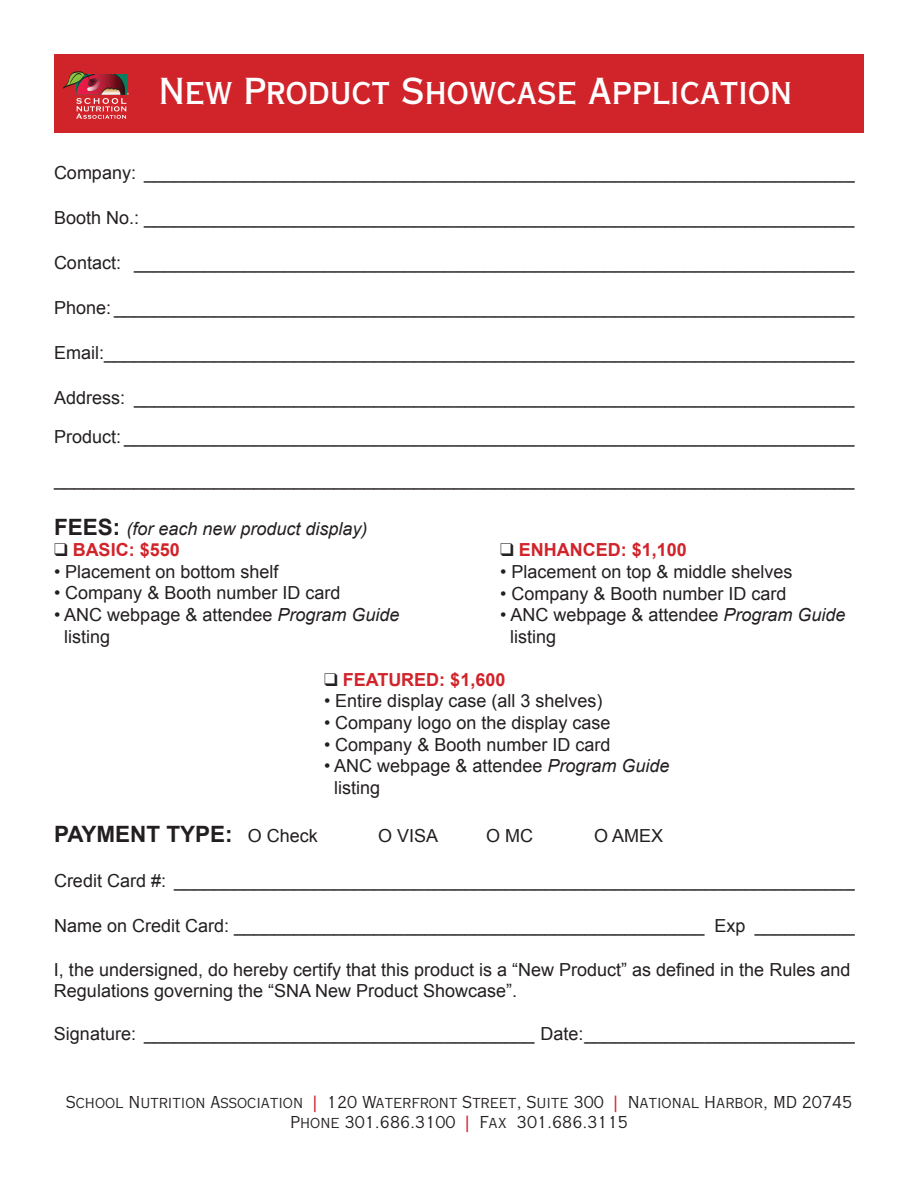
<style>
.page{position:relative;width:918px;height:1188px;background:#fff}
.page>*{position:absolute;margin:0;border:0;box-sizing:border-box;transform-origin:0 0}
.t1{font:36px "Copperplate Thirty AB";color:#fff}
.t2{font:700 22.5px "Arial";color:#231f20}
.t3{font:18px/21.6px "Arial";color:#231f20}
.t4{font:700 18px "Arial";color:#d1232a}
.t5{font:italic 18px "Arial";color:#231f20}
.t6{font:16.5px/19.8px "Copperplate Twenty Nine AB";color:#231f20;text-align:center}
.s1{font-weight:700;font-style:normal;font-size:22.5px}
.s2{color:#231f20}
.s3{font-style:italic}
.s4{font-weight:400;font-size:18px}
.s5{font-family:"Copperplate Thirty AB";color:#d1232a}
</style>
<div class="page">
<div style="left:54px;top:54px;width:810px;height:79px;background:#d1232a"></div>
<svg style="left:63px;top:71px;width:66px;height:48px"></svg>
<h1 class="t1" style="left:159px;top:69px;width:635px">New Product Showcase Application</h1>
<p class="t3" style="left:54px;top:162px;width:802px">Company: _______________________________________________________________________</p>
<p class="t3" style="left:54px;top:207px;width:802px">Booth No.: _______________________________________________________________________</p>
<p class="t3" style="left:54px;top:252px;width:802px">Contact: ________________________________________________________________________</p>
<p class="t3" style="left:54px;top:297px;width:802px">Phone: __________________________________________________________________________</p>
<p class="t3" style="left:54px;top:342px;width:802px">Email:___________________________________________________________________________</p>
<p class="t3" style="left:54px;top:378px;width:802px;line-height:39px">Address: ________________________________________________________________________<br>Product: _________________________________________________________________________</p>
<p class="t3" style="left:54px;top:469px;width:802px">________________________________________________________________________________</p>
<p class="t5" style="left:54px;top:518px;width:315px"><span class="s1">FEES:</span> (for each new product display)</p>
<p class="t4" style="left:54px;top:540px;width:127px"><span class="s2">❑</span> BASIC: $550</p>
<p class="t3" style="left:54px;top:561px;width:226px">• Placement on bottom shelf</p>
<p class="t3" style="left:54px;top:582px;width:288px">• Company &amp; Booth number ID card</p>
<p class="t3" style="left:64px;top:604px;width:337px;text-indent:-10px">• ANC webpage &amp; attendee <span class="s3">Program Guide </span>listing</p>
<p class="t4" style="left:324px;top:669px;width:183px"><span class="s2">❑</span> FEATURED: $1,600</p>
<p class="t3" style="left:324px;top:690px;width:280px">• Entire display case (all 3 shelves)</p>
<p class="t3" style="left:324px;top:712px;width:288px">• Company logo on the display case</p>
<p class="t3" style="left:324px;top:733px;width:288px">• Company &amp; Booth number ID card</p>
<p class="t3" style="left:334px;top:755px;width:337px;text-indent:-10px">• ANC webpage &amp; attendee <span class="s3">Program Guide </span>listing</p>
<p class="t2" style="left:54px;top:822px;width:265px">PAYMENT TYPE: <span class="s4">O Check</span></p>
<p class="t3" style="left:378px;top:825px;width:62px">O VISA</p>
<p class="t3" style="left:486px;top:825px;width:48px">O MC</p>
<p class="t3" style="left:594px;top:825px;width:71px">O AMEX</p>
<p class="t3" style="left:54px;top:870px;width:802px">Credit Card #: ____________________________________________________________________</p>
<p class="t3" style="left:54px;top:915px;width:802px">Name on Credit Card: _______________________________________________ Exp __________</p>
<p class="t3" style="left:54px;top:958px;width:798px">I, the undersigned, do hereby certify that this product is a “New Product” as defined in the Rules and<br>Regulations governing the “SNA New Product Showcase”.</p>
<p class="t3" style="left:54px;top:1023px;width:802px">Signature: _______________________________________ Date:___________________________</p>
<p class="t4" style="left:500px;top:540px;width:188px"><span class="s2">❑</span> ENHANCED: $1,100</p>
<p class="t3" style="left:500px;top:561px;width:294px">• Placement on top &amp; middle shelves</p>
<p class="t3" style="left:500px;top:582px;width:288px">• Company &amp; Booth number ID card</p>
<p class="t3" style="left:510px;top:604px;width:337px;text-indent:-10px">• ANC webpage &amp; attendee <span class="s3">Program Guide </span>listing</p>
<p class="t6" style="left:66px;top:1093px;width:788px">School Nutrition Association <span class="s5">|</span> 120 Waterfront Street, Suite 300 <span class="s5">|</span> National Harbor, MD 20745<br>Phone 301.686.3100 <span class="s5">|</span> Fax 301.686.3115</p>
</div>
